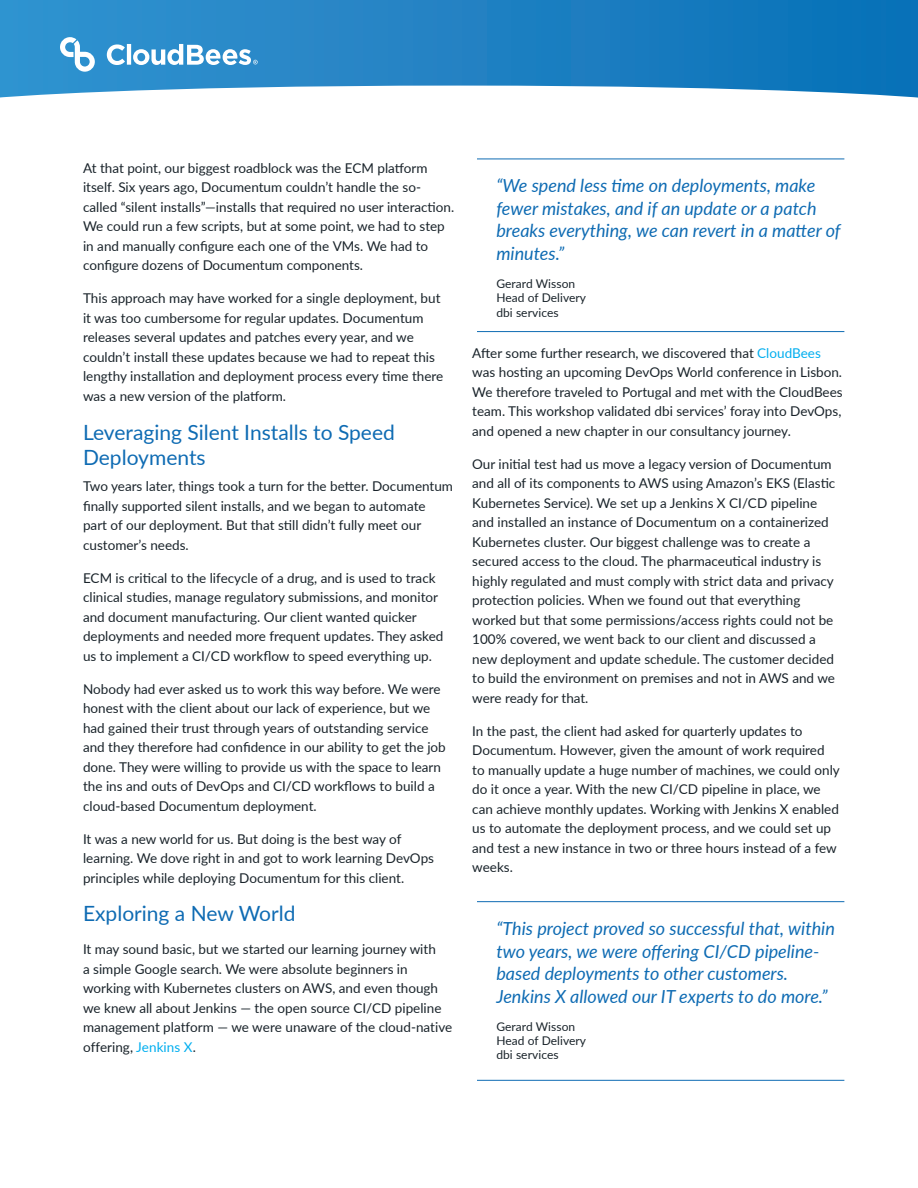
<style>
.page{position:relative;width:918px;height:1188px;background:#fff}
.page>*{position:absolute;margin:0;border:0;box-sizing:border-box;transform-origin:0 0}
.t1{font:21px/25.2px "Lato";color:#0e6bb3}
.t2{font:italic 18px/22.5px "Lato";color:#0e6bb3}
.t3{font:13.5px/19.5px "Lato";color:#19232a}
.t4{font:12px/14.4px "Lato";letter-spacing:.005em;color:#19232a}
.s1{color:#00aeef}
</style>
<div class="page">
<svg style="left:0;top:0;width:918px;height:98px;background:#338dc8"></svg>
<svg style="left:60px;top:37px;width:35px;height:35px"></svg>
<svg style="left:107px;top:44px;width:151px;height:21px"></svg>
<hr style="left:477px;top:901px;width:367px;height:1px;background:#0e6bb3">
<hr style="left:477px;top:1080px;width:367px;height:1px;background:#0e6bb3">
<hr style="left:477px;top:159px;width:367px;height:1px;background:#0e6bb3">
<hr style="left:477px;top:331px;width:367px;height:1px;background:#0e6bb3">
<p class="t3" style="left:83px;top:158px;width:373px">At that point, our biggest roadblock was the ECM platform itself. Six years ago, Documentum couldn’t handle the so&shy;called “silent installs”—installs that required no user interaction.<br>We could run a few scripts, but at some point, we had to step in and manually configure each one of the VMs. We had to configure dozens of Documentum components.</p>
<p class="t3" style="left:83px;top:288px;width:362px">This approach may have worked for a single deployment, but it was too cumbersome for regular updates. Documentum releases several updates and patches every year, and we couldn’t install these updates because we had to repeat this lengthy installation and deployment process every time there was a new version of the platform.</p>
<p class="t1" style="left:83px;top:418px;width:313px">Leveraging Silent Installs to Speed<br>Deployments</p>
<p class="t3" style="left:83px;top:476px;width:372px">Two years later, things took a turn for the better. Documentum finally supported silent installs, and we began to automate<br>part of our deployment. But that still didn’t fully meet our customer’s needs.</p>
<p class="t3" style="left:83px;top:567px;width:362px">ECM is critical to the lifecycle of a drug, and is used to track clinical studies, manage regulatory submissions, and monitor and document manufacturing. Our client wanted quicker deployments and needed more frequent updates. They asked us to implement a CI/CD workflow to speed everything up.</p>
<p class="t3" style="left:83px;top:678px;width:364px">Nobody had ever asked us to work this way before. We were honest with the client about our lack of experience, but we had gained their trust through years of outstanding service and they therefore had confidence in our ability to get the job done. They were willing to provide us with the space to learn the ins and outs of DevOps and CI/CD workflows to build a cloud-based Documentum deployment.</p>
<p class="t3" style="left:83px;top:828px;width:353px">It was a new world for us. But doing is the best way of learning. We dove right in and got to work learning DevOps principles while deploying Documentum for this client.</p>
<p class="t1" style="left:83px;top:900px;width:214px">Exploring a New World</p>
<p class="t3" style="left:83px;top:939px;width:371px">It may sound basic, but we started our learning journey with<br>a simple Google search. We were absolute beginners in working with Kubernetes clusters on AWS, and even though we knew all about Jenkins — the open source CI/CD pipeline management platform — we were unaware of the cloud-native offering, <span class="s1">Jenkins X</span>.</p>
<p class="t2" style="left:496px;top:174px;width:346px">“We spend less time on deployments, make fewer mistakes, and if an update or a patch breaks everything, we can revert in a matter of minutes.”</p>
<p class="t4" style="left:496px;top:276px;width:91px">Gerard Wisson<br>Head of Delivery dbi services</p>
<p class="t3" style="left:472px;top:343px;width:372px">After some further research, we discovered that <span class="s1">CloudBees </span>was hosting an upcoming DevOps World conference in Lisbon.<br>We therefore traveled to Portugal and met with the CloudBees team. This workshop validated dbi services’ foray into DevOps, and opened a new chapter in our consultancy journey.</p>
<p class="t3" style="left:472px;top:454px;width:365px">Our initial test had us move a legacy version of Documentum and all of its components to AWS using Amazon’s EKS (Elastic Kubernetes Service). We set up a Jenkins X CI/CD pipeline and installed an instance of Documentum on a containerized Kubernetes cluster. Our biggest challenge was to create a secured access to the cloud. The pharmaceutical industry is highly regulated and must comply with strict data and privacy protection policies. When we found out that everything worked but that some permissions/access rights could not be 100% covered, we went back to our client and discussed a new deployment and update schedule. The customer decided to build the environment on premises and not in AWS and we were ready for that.</p>
<p class="t3" style="left:472px;top:721px;width:369px">In the past, the client had asked for quarterly updates to Documentum. However, given the amount of work required to manually update a huge number of machines, we could only do it once a year. With the new CI/CD pipeline in place, we can achieve monthly updates. Working with Jenkins X enabled us to automate the deployment process, and we could set up and test a new instance in two or three hours instead of a few weeks.</p>
<p class="t2" style="left:496px;top:917px;width:340px">“This project proved so successful that, within two years, we were offering CI/CD pipeline&shy;based deployments to other customers.<br>Jenkins X allowed our IT experts to do more.”</p>
<p class="t4" style="left:496px;top:1019px;width:91px">Gerard Wisson<br>Head of Delivery dbi services</p>
</div>
